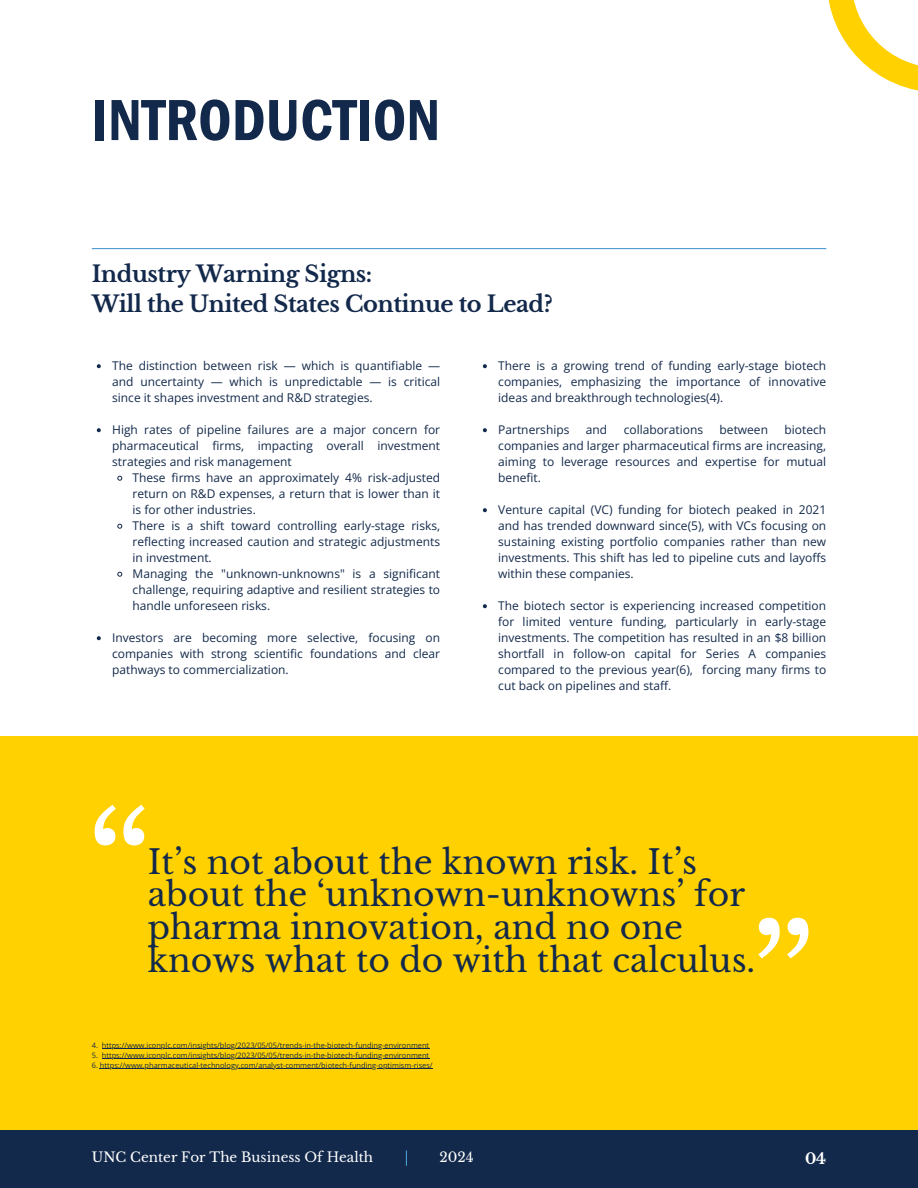
<style>
.page{position:relative;width:918px;height:1188px;background:#fff}
.page>*{position:absolute;margin:0;border:0;box-sizing:border-box;transform-origin:0 0}
.t1{font:150px "Libre Baskerville";color:#fff}
.t2{font:60px "Franklin Gothic LT Pro Dm Cn";color:#13294b}
.t3{font:33px/32.7px "Libre Baskerville";color:#13294b}
.t4{font:700 22.5px/30.3px "Libre Baskerville";letter-spacing:-.02em;color:#13294b}
.t5{font:700 15px "Libre Baskerville";color:#fff}
.t6{font:13.5px "Libre Baskerville";color:#fff}
.t7{font:12px/16px "Open Sans";color:#13294b;text-align:justify}
.t8{font:7.5px "Open Sans";color:#13294b}
</style>
<div class="page">
<svg style="left:828px;top:0;width:90px;height:91px"></svg>
<hr style="left:92px;top:248px;width:734px;height:1px;background:#4b9cd3">
<div style="left:0;top:736px;width:918px;height:394px;background:#ffd100"></div>
<div style="left:0;top:1130px;width:918px;height:58px;background:#13294b"></div>
<svg style="left:406px;top:1151px;width:1px;height:15px"></svg>
<svg style="left:97px;top:364px;width:4px;height:4px"></svg>
<svg style="left:97px;top:428px;width:4px;height:4px"></svg>
<svg style="left:117px;top:475px;width:6px;height:6px"></svg>
<svg style="left:117px;top:523px;width:6px;height:6px"></svg>
<svg style="left:117px;top:571px;width:6px;height:6px"></svg>
<svg style="left:97px;top:636px;width:4px;height:4px"></svg>
<svg style="left:483px;top:364px;width:4px;height:4px"></svg>
<svg style="left:483px;top:428px;width:4px;height:4px"></svg>
<svg style="left:483px;top:508px;width:4px;height:4px"></svg>
<svg style="left:483px;top:604px;width:4px;height:4px"></svg>
<hr style="left:102px;top:1049px;width:328px;height:1px;background:#13294b">
<hr style="left:102px;top:1059px;width:328px;height:1px;background:#13294b">
<hr style="left:100px;top:1068px;width:333px;height:1px;background:#13294b">
<h2 class="t2" style="left:92px;top:99px;width:350px">INTRODUCTION</h2>
<p class="t4" style="left:92px;top:259px;width:462px">Industry Warning Signs:<br>Will the United States Continue to Lead?</p>
<p class="t7" style="left:112px;top:358px;width:330px">The distinction between risk — which is quantifiable — and uncertainty — which is unpredictable — is critical since it shapes investment and R&amp;D strategies.</p>
<p class="t7" style="left:112px;top:422px;width:329px">High rates of pipeline failures are a major concern for pharmaceutical firms, impacting overall investment strategies and risk management</p>
<p class="t7" style="left:133px;top:470px;width:309px">These firms have an approximately 4% risk-adjusted return on R&amp;D expenses, a return that is lower than it is for other industries.</p>
<p class="t7" style="left:133px;top:518px;width:309px">There is a shift toward controlling early-stage risks, reflecting increased caution and strategic adjustments in investment.</p>
<p class="t7" style="left:133px;top:566px;width:309px">Managing the "unknown-unknowns" is a significant challenge, requiring adaptive and resilient strategies to handle unforeseen risks.</p>
<p class="t7" style="left:112px;top:630px;width:330px">Investors are becoming more selective, focusing on companies with strong scientific foundations and clear pathways to commercialization.</p>
<p class="t7" style="left:498px;top:358px;width:329px">There is a growing trend of funding early-stage biotech companies, emphasizing the importance of innovative ideas and breakthrough technologies(4).</p>
<p class="t7" style="left:498px;top:422px;width:73px">Partnerships</p>
<p class="t7" style="left:586px;top:422px;width:23px">and</p>
<p class="t7" style="left:624px;top:422px;width:81px">collaborations</p>
<p class="t7" style="left:720px;top:422px;width:50px">between</p>
<p class="t7" style="left:498px;top:422px;width:329px;text-indent:286px">biotech companies and larger pharmaceutical firms are increasing, aiming to leverage resources and expertise for mutual benefit.</p>
<p class="t7" style="left:498px;top:502px;width:329px">Venture capital (VC) funding for biotech peaked in 2021 and has trended downward since(5), with VCs focusing on sustaining existing portfolio companies rather than new investments. This shift has led to pipeline cuts and layoffs within these companies.</p>
<p class="t7" style="left:498px;top:598px;width:330px">The biotech sector is experiencing increased competition for limited venture funding, particularly in early-stage investments. The competition has resulted in an $8 billion shortfall in follow-on capital for Series A companies compared to the previous year(6), forcing many firms to cut back on pipelines and staff.</p>
<h4 class="t1" style="left:86px;top:784px;width:69px">“</h4>
<p class="t3" style="left:148px;top:846px;width:609px">It’s not about the known risk. It’s about the ‘unknown-unknowns’ for pharma innovation, and no one knows what to do with that calculus.</p>
<h4 class="t1" style="left:749px;top:897px;width:68px">”</h4>
<h2 class="t8" style="left:92px;top:1040px;width:8px">4.</h2>
<p class="t8" style="left:102px;top:1040px;width:329px">https://www.iconplc.com/insights/blog/2023/05/05/trends-in-the-biotech-funding-environment</p>
<p class="t8" style="left:92px;top:1050px;width:8px">5.</p>
<p class="t8" style="left:102px;top:1050px;width:329px">https://www.iconplc.com/insights/blog/2023/05/05/trends-in-the-biotech-funding-environment</p>
<p class="t8" style="left:92px;top:1060px;width:342px">6. https://www.pharmaceutical-technology.com/analyst-comment/biotech-funding-optimism-rises/</p>
<h1 class="t6" style="left:92px;top:1148px;width:283px">UNC Center For The Business Of Health</h1>
<p class="t6" style="left:440px;top:1148px;width:36px">2024</p>
<h3 class="t5" style="left:805px;top:1149px;width:23px">04</h3>
</div>
